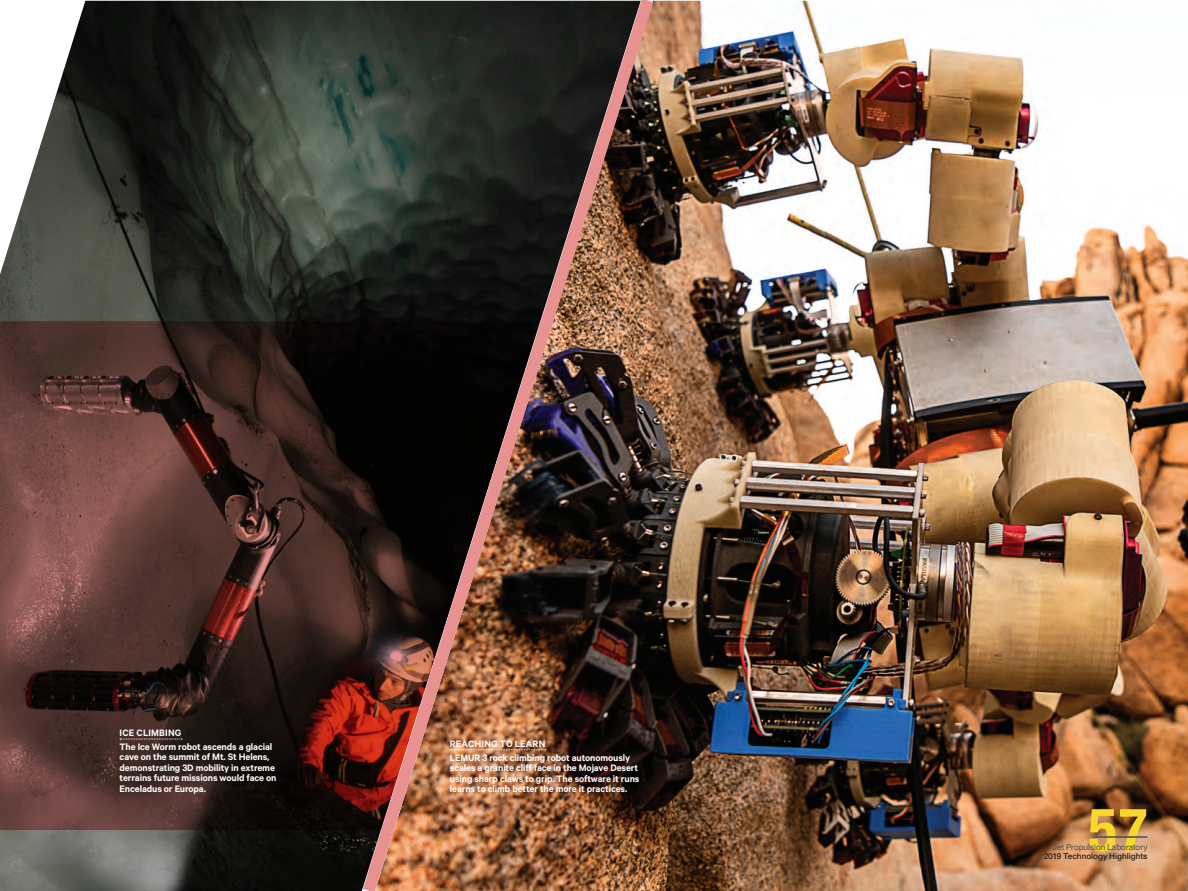
<style>
.page{position:relative;width:1188px;height:891px;background:#fff}
.page>*{position:absolute;margin:0;border:0;box-sizing:border-box;transform-origin:0 0}
.t1{font:700 condensed 60px "Helvetica Neue";color:#f8d82b}
.caption_7pt_bk{font:600 10.5px/10.5px "Calibre";letter-spacing:-.01em;color:#fff}
.caption_title{font:600 10.5px "Calibre";letter-spacing:.02em;color:#fff}
.t2{font:500 8.25px "Helvetica Neue";color:#231f20}
.t3{font:8.25px "Helvetica Neue";color:#4b4c4d}
</style>
<div class="page">
<img style="left:663px;top:1px;width:525px;height:890px">
<img style="left:0;top:1px;width:354px;height:890px">
<svg style="left:0;top:321px;width:354px;height:509px;background:#492c28"></svg>
<img style="left:354px;top:0;width:309px;height:891px">
<hr style="left:1094px;top:836px;width:54px;height:2px;background:#4b4c4d">
<svg style="left:450px;top:749px;width:96px;height:1px"></svg>
<svg style="left:120px;top:739px;width:62px;height:1px"></svg>
<p class="caption_title" style="left:120px;top:727px;width:63px">ICE CLIMBING</p>
<p class="caption_7pt_bk" style="left:120px;top:741px;width:158px">The Ice Worm robot ascends a glacial cave on the summit of Mt. St Helens, demonstrating 3D mobility in extreme terrains future missions would face on Enceladus or Europa.</p>
<p class="caption_title" style="left:450px;top:737px;width:97px">REACHING TO LEARN</p>
<p class="caption_7pt_bk" style="left:450px;top:752px;width:191px">LEMUR 3 rock climbing robot autonomously scales a granite cliff face in the Mojave Desert using sharp claws to grip. The software it runs learns to climb better the more it practices.</p>
<h1 class="t1" style="left:1088px;top:780px;width:61px">57</h1>
<p class="t3" style="left:1053px;top:841px;width:96px">Jet Propulsion Laboratory</p>
<p class="t2" style="left:1044px;top:850px;width:105px">2019 Technology Highlights</p>
</div>
